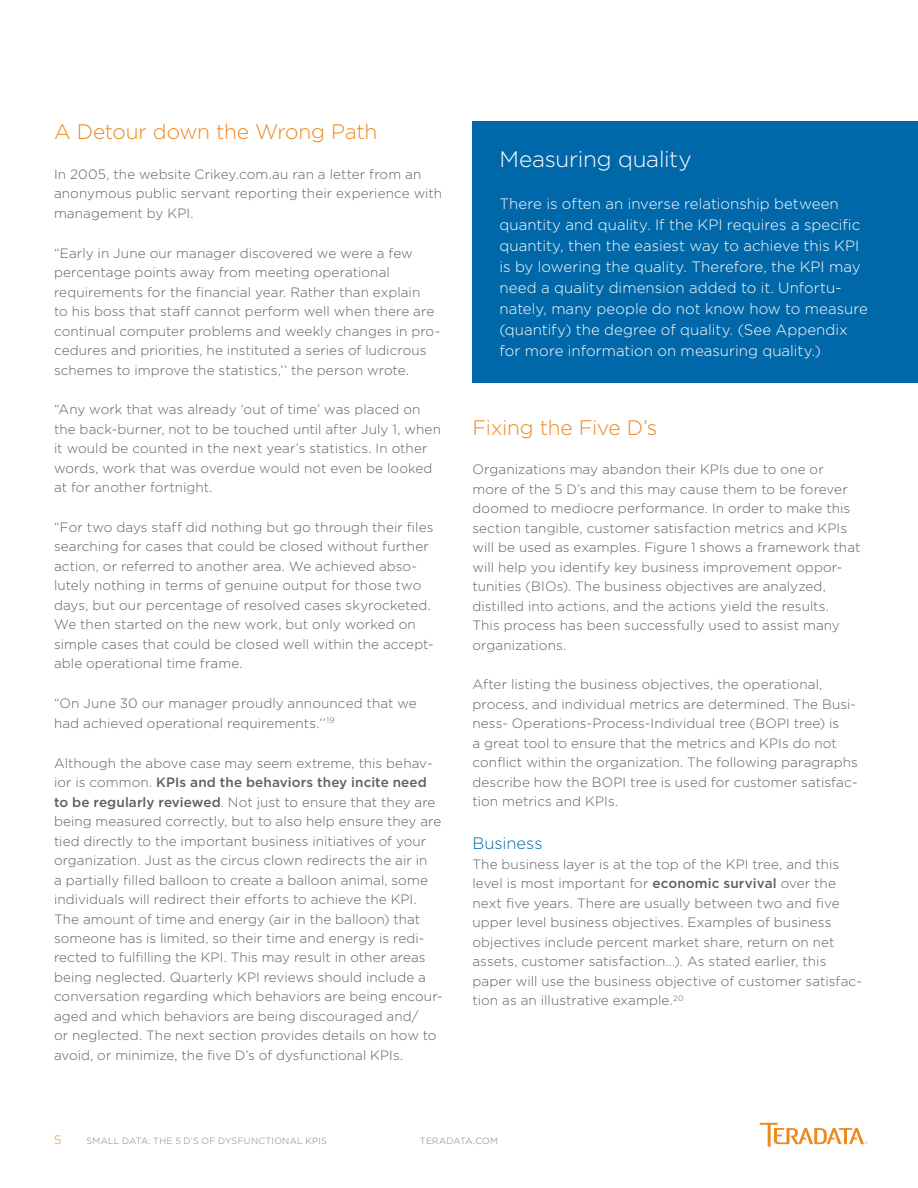
<style>
.page{position:relative;width:918px;height:1188px;background:#fff}
.page>*{position:absolute;margin:0;border:0;box-sizing:border-box;transform-origin:0 0}
.t1{font:300 22.5px "Gotham";letter-spacing:-.01em;color:#fff}
.t2{font:300 21px "Gotham";letter-spacing:-.015em;color:#ed891d}
.t3{font:300 16.5px "Gotham";letter-spacing:-.005em;color:#0068a9}
.t4{font:300 15px/21px "Gotham";color:#fff}
.t5{font:300 13.5px/19.5px "Gotham";letter-spacing:.005em;color:#5f5f62}
.t6{font:300 12px "Gotham";color:#ed891d}
.t7{font:300 9px "Gotham";letter-spacing:.03em;color:#7d7f82}
.s1{font-weight:500}
</style>
<div class="page">
<svg style="left:759px;top:1123px;width:108px;height:24px"></svg>
<div style="left:473px;top:122px;width:445px;height:261px;background:#0068a9"></div>
<h2 class="t2" style="left:54px;top:120px;width:325px">A Detour down the Wrong Path</h2>
<p class="t5" style="left:54px;top:164px;width:390px">In 2005, the website Crikey.com.au ran a letter from an anonymous public servant reporting their experience with management by KPI.</p>
<p class="t5" style="left:54px;top:243px;width:388px">“Early in June our manager discovered we were a few percentage points away from meeting operational requirements for the financial year. Rather than explain<br>to his boss that staff cannot perform well when there are continual computer problems and weekly changes in pro&shy;cedures and priorities, he instituted a series of ludicrous schemes to improve the statistics,’’ the person wrote.</p>
<p class="t5" style="left:54px;top:400px;width:388px">“Any work that was already ‘out of time’ was placed on the back-burner, not to be touched until after July 1, when it would be counted in the next year’s statistics. In other words, work that was overdue would not even be looked at for another fortnight.</p>
<p class="t5" style="left:54px;top:517px;width:381px">“For two days staff did nothing but go through their files searching for cases that could be closed without further action, or referred to another area. We achieved abso&shy;lutely nothing in terms of genuine output for those two days, but our percentage of resolved cases skyrocketed.<br>We then started on the new work, but only worked on simple cases that could be closed well within the accept&shy;able operational time frame.</p>
<p class="t5" style="left:54px;top:693px;width:364px">“On June 30 our manager proudly announced that we had achieved operational requirements.’’<sup>19</sup></p>
<p class="t5" style="left:54px;top:753px;width:390px">Although the above case may seem extreme, this behav&shy;ior is common. <span class="s1">KPIs and the behaviors they incite need to be regularly reviewed</span>. Not just to ensure that they are being measured correctly, but to also help ensure they are tied directly to the important business initiatives of your organization. Just as the circus clown redirects the air in<br>a partially filled balloon to create a balloon animal, some individuals will redirect their efforts to achieve the KPI.<br>The amount of time and energy (air in the balloon) that someone has is limited, so their time and energy is redi&shy;rected to fulfilling the KPI. This may result in other areas being neglected. Quarterly KPI reviews should include a conversation regarding which behaviors are being encour&shy;aged and which behaviors are being discouraged and/<br>or neglected. The next section provides details on how to avoid, or minimize, the five D’s of dysfunctional KPIs.</p>
<h1 class="t1" style="left:500px;top:147px;width:194px">Measuring quality</h1>
<p class="t4" style="left:500px;top:193px;width:370px">There is often an inverse relationship between quantity and quality. If the KPI requires a specific quantity, then the easiest way to achieve this KPI is by lowering the quality. Therefore, the KPI may need a quality dimension added to it. Unfortu&shy;nately, many people do not know how to measure (quantify) the degree of quality. (See Appendix for more information on measuring quality.)</p>
<h2 class="t2" style="left:472px;top:416px;width:186px">Fixing the Five D’s</h2>
<p class="t5" style="left:472px;top:460px;width:389px">Organizations may abandon their KPIs due to one or more of the 5 D’s and this may cause them to be forever doomed to mediocre performance. In order to make this section tangible, customer satisfaction metrics and KPIs will be used as examples. Figure 1 shows a framework that will help you identify key business improvement oppor&shy;tunities (BIOs). The business objectives are analyzed, distilled into actions, and the actions yield the results.<br>This process has been successfully used to assist many organizations.</p>
<p class="t5" style="left:472px;top:675px;width:387px">After listing the business objectives, the operational, process, and individual metrics are determined. The Busi&shy;ness- Operations-Process-Individual tree (BOPI tree) is<br>a great tool to ensure that the metrics and KPIs do not conflict within the organization. The following paragraphs describe how the BOPI tree is used for customer satisfac&shy;tion metrics and KPIs.</p>
<p class="t3" style="left:472px;top:834px;width:72px">Business</p>
<p class="t5" style="left:472px;top:854px;width:391px">The business layer is at the top of the KPI tree, and this level is most important for <span class="s1">economic survival</span> over the next five years. There are usually between two and five upper level business objectives. Examples of business objectives include percent market share, return on net assets, customer satisfaction…). As stated earlier, this paper will use the business objective of customer satisfac&shy;tion as an illustrative example.<sup>20</sup></p>
<p class="t6" style="left:54px;top:1134px;width:9px">5</p>
<p class="t7" style="left:87px;top:1136px;width:242px">SMALL DATA: THE 5 D’S OF DYSFUNCTIONAL KPIS</p>
<p class="t7" style="left:420px;top:1136px;width:80px">TERADATA.COM</p>
</div>
